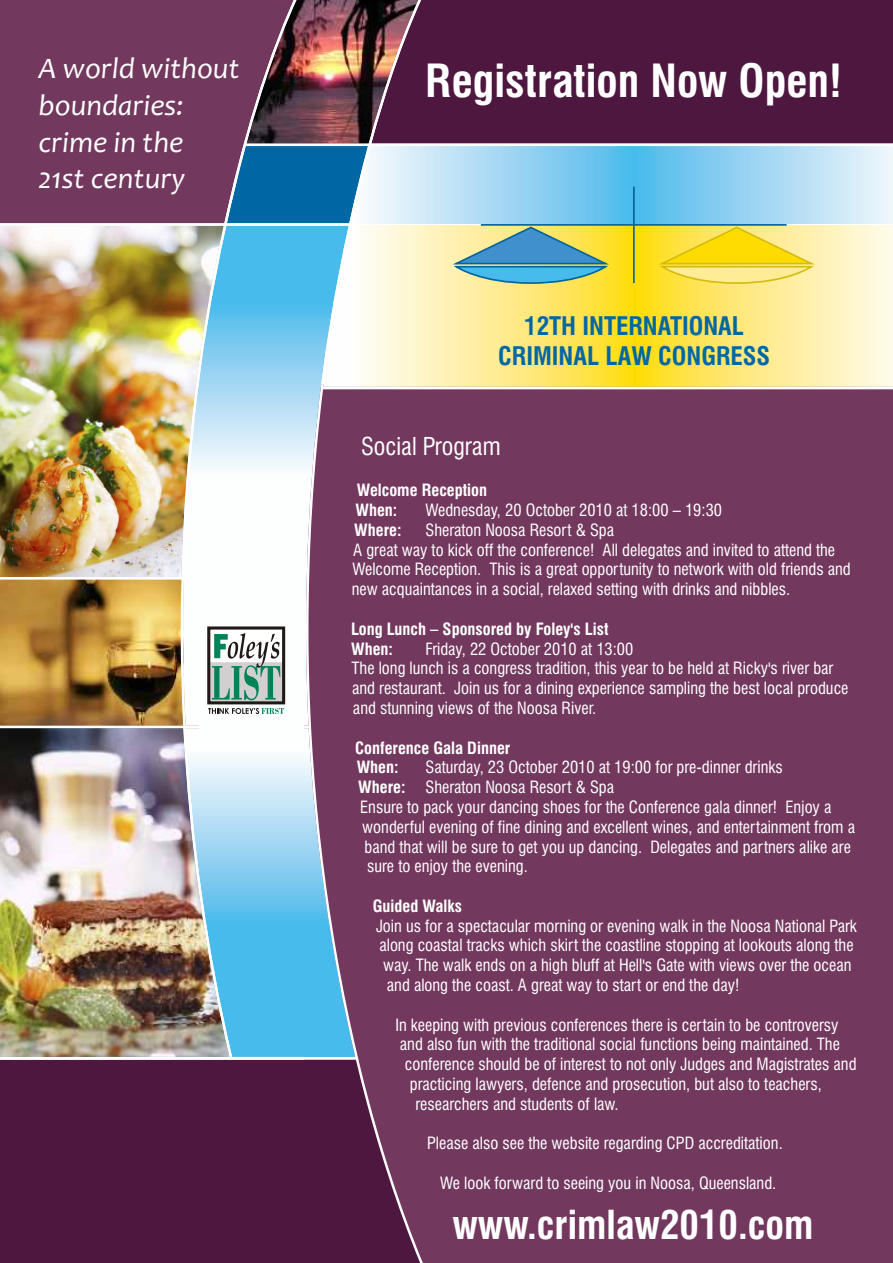
<style>
.page{position:relative;width:893px;height:1263px;background:#fff}
.page>*{position:absolute;margin:0;border:0;box-sizing:border-box;transform-origin:0 0}
.t1{font:700 condensed 44.55px "Swiss 721 BT";color:#fff}
.t2{font:700 condensed 39px "Swiss 721 BT";color:#fff}
.t3{font:italic 30px/36.6px "Candara";color:#fff}
.t4{font:700 condensed 24.9px/30px "Swiss 721 BT";color:#0067a5;text-align:center}
.t5{font:condensed 24px "Swiss 721 BT";color:#fff}
.t6{font:condensed 16.5px/19.8px "Swiss 721 BT";color:#fff}
.t7{font:700 condensed 16.5px/19.8px "Swiss 721 BT";color:#fff}
.s1{font-weight:700}
</style>
<div class="page">
<img style="left:0;top:0;width:893px;height:1263px">
<div style="left:209px;top:628px;width:75px;height:75px;background:#fff"></div>
<div style="left:209px;top:662px;width:75px;height:41px;background:#d1cfcf"></div>
<div style="left:207px;top:626px;width:78px;height:78px;border:3px solid #1f1a17"></div>
<svg style="left:212px;top:633px;width:68px;height:67px"></svg>
<svg style="left:208px;top:708px;width:76px;height:6px"></svg>
<h3 class="t3" style="left:39px;top:53px;width:203px">A world without boundaries: crime in the<br>21st century</h3>
<h1 class="t1" style="left:425px;top:63px;width:418px">Registration Now Open!</h1>
<h3 class="t4" style="left:498px;top:313px;width:273px">12TH INTERNATIONAL<br>CRIMINAL LAW CONGRESS</h3>
<h3 class="t5" style="left:361px;top:437px;width:141px">Social Program</h3>
<p class="t7" style="left:356px;top:482px;width:133px">Welcome Reception<br>When:</p>
<p class="t6" style="left:425px;top:502px;width:298px">Wednesday, 20 October 2010 at 18:00 – 19:30</p>
<p class="t6" style="left:352px;top:522px;width:500px;text-indent:74px">Sheraton Noosa Resort &amp; Spa<br>A great way to kick off the conference! All delegates and invited to attend the Welcome Reception. This is a great opportunity to network with old friends and new acquaintances in a social, relaxed setting with drinks and nibbles.</p>
<p class="t7" style="left:351px;top:621px;width:259px">Long Lunch – Sponsored by Foley's List<br>When:</p>
<p class="t7" style="left:354px;top:522px;width:49px">Where:</p>
<p class="t6" style="left:352px;top:640px;width:498px;text-indent:74px">Friday, 22 October 2010 at 13:00<br>The long lunch is a congress tradition, this year to be held at Ricky's river bar and restaurant. Join us for a dining experience sampling the best local produce and stunning views of the Noosa River.</p>
<p class="t7" style="left:355px;top:739px;width:157px">Conference Gala Dinner<br>When:</p>
<p class="t6" style="left:425px;top:759px;width:359px">Saturday, 23 October 2010 at 19:00 for pre-dinner drinks</p>
<p class="t6" style="left:358px;top:779px;width:257px"><span class="s1">Where:</span> Sheraton Noosa Resort &amp; Spa</p>
<p class="t6" style="left:360px;top:799px;width:473px">Ensure to pack your dancing shoes for the Conference gala dinner! Enjoy a</p>
<p class="t6" style="left:362px;top:818px;width:494px">wonderful evening of fine dining and excellent wines, and entertainment from a</p>
<p class="t6" style="left:365px;top:838px;width:488px">band that will be sure to get you up dancing. Delegates and partners alike are</p>
<p class="t6" style="left:367px;top:858px;width:162px">sure to enjoy the evening.</p>
<p class="t7" style="left:373px;top:898px;width:91px">Guided Walks</p>
<p class="t6" style="left:376px;top:917px;width:482px">Join us for a spectacular morning or evening walk in the Noosa National Park</p>
<p class="t6" style="left:379px;top:937px;width:476px">along coastal tracks which skirt the coastline stopping at lookouts along the</p>
<p class="t6" style="left:383px;top:957px;width:470px">way. The walk ends on a high bluff at Hell's Gate with views over the ocean</p>
<p class="t6" style="left:387px;top:977px;width:354px">and along the coast. A great way to start or end the day!</p>
<p class="t6" style="left:395px;top:1016px;width:445px">In keeping with previous conferences there is certain to be controversy</p>
<p class="t6" style="left:400px;top:1036px;width:441px">and also fun with the traditional social functions being maintained. The</p>
<p class="t6" style="left:405px;top:1056px;width:453px">conference should be of interest to not only Judges and Magistrates and</p>
<p class="t6" style="left:410px;top:1076px;width:413px">practicing lawyers, defence and prosecution, but also to teachers,</p>
<p class="t6" style="left:415px;top:1095px;width:205px">researchers and students of law.</p>
<p class="t6" style="left:427px;top:1135px;width:357px">Please also see the website regarding CPD accreditation.</p>
<p class="t6" style="left:440px;top:1175px;width:338px">We look forward to seeing you in Noosa, Queensland.</p>
<h2 class="t2" style="left:452px;top:1209px;width:362px">www.crimlaw2010.com</h2>
</div>
